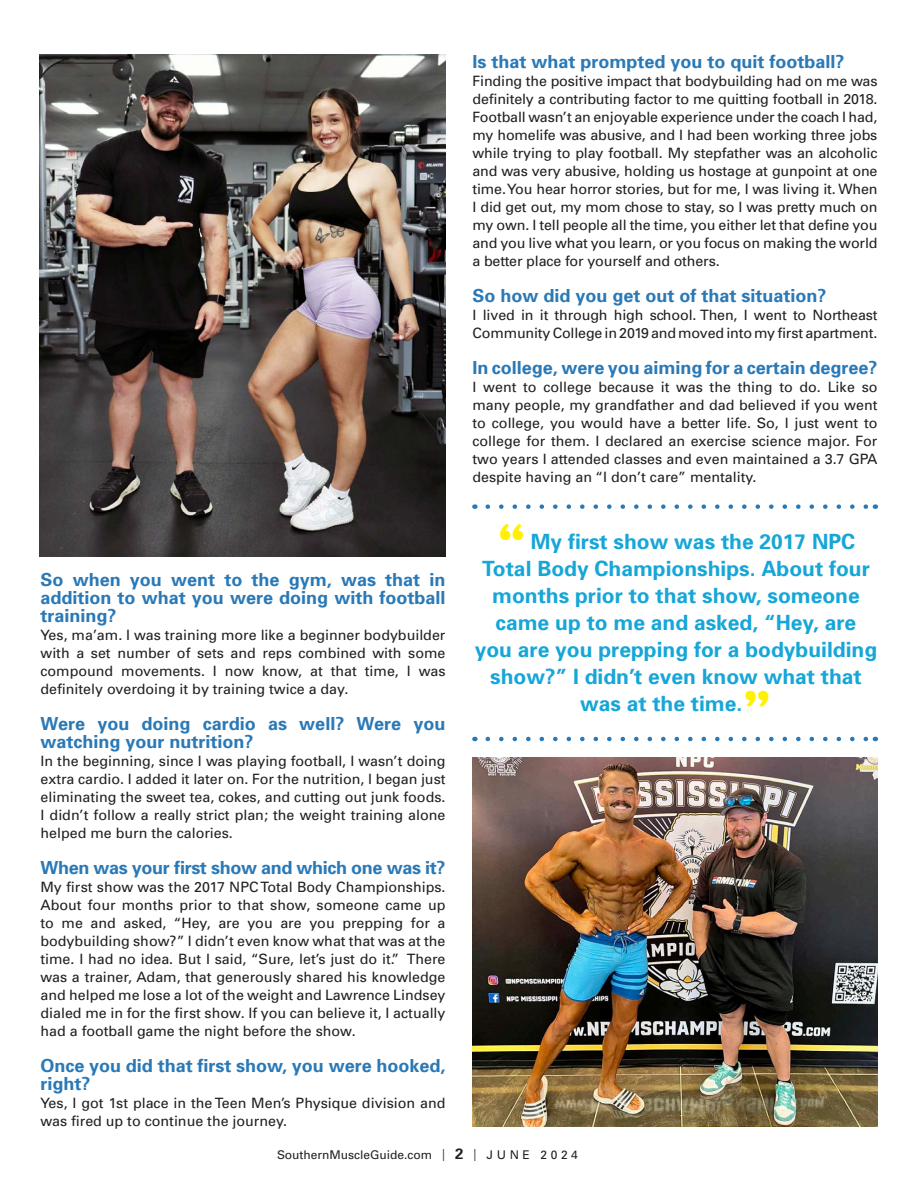
<style>
.page{position:relative;width:918px;height:1188px;background:#fff}
.page>*{position:absolute;margin:0;border:0;box-sizing:border-box;transform-origin:0 0}
.t1{font:49.5px "Billboard";color:#fff101}
.t2{font:700 21px "Univers";color:#16a6d7}
.Body_Copy{font:700 18px/18px "Univers";color:#2a79b7}
.Body_Copy-2{font:700 18px "Univers";letter-spacing:-.02em;color:#2a79b7}
.Body_Copy-3{font:14.25px/18px "Univers";color:#231f20;text-align:justify}
.t3{font:12px "Univers";color:#231f20}
.s1{font-stretch:condensed}
.s2{font-weight:700;font-size:15px}
</style>
<div class="page">
<svg style="left:488px;top:737px;width:380px;height:4px"></svg>
<svg style="left:488px;top:504px;width:380px;height:5px"></svg>
<img style="left:39px;top:54px;width:407px;height:503px">
<img style="left:472px;top:757px;width:405px;height:370px">
<p class="Body_Copy" style="left:40px;top:571px;width:407px;text-align:justify">So when you went to the gym, was that in addition to what you were doing with football training?</p>
<p class="Body_Copy-3" style="left:40px;top:626px;width:406px">Yes, ma’am. I was training more like a beginner bodybuilder with a set number of sets and reps combined with some compound movements. I now know, at that time, I was definitely overdoing it by training twice a day.</p>
<p class="Body_Copy" style="left:40px;top:715px;width:406px">Were you doing cardio as well? Were you watching your nutrition?</p>
<p class="Body_Copy-3" style="left:40px;top:752px;width:407px">In the beginning, since I was playing football, I wasn’t doing extra cardio. I added it later on. For the nutrition, I began just eliminating the sweet tea, cokes, and cutting out junk foods.<br>I didn’t follow a really strict plan; the weight training alone helped me burn the calories.</p>
<p class="Body_Copy-2" style="left:40px;top:857px;width:406px">When was your first show and which one was it?</p>
<p class="Body_Copy-3" style="left:40px;top:878px;width:407px">My first show was the 2017 NPC Total Body Championships.<br>About four months prior to that show, someone came up to me and asked, “Hey, are you are you prepping for a bodybuilding show?” I didn’t even know what that was at the time. I had no idea. But I said, “Sure, let’s just do it.” There was a trainer, Adam, that generously shared his knowledge and helped me lose a lot of the weight and Lawrence Lindsey dialed me in for the first show. If you can believe it, I actually had a football game the night before the show.</p>
<p class="Body_Copy" style="left:40px;top:1057px;width:406px">Once you did that first show, you were hooked, right?</p>
<p class="Body_Copy-3" style="left:40px;top:1094px;width:407px">Yes, I got 1st place in the Teen Men’s Physique division and was fired up to continue the journey.</p>
<p class="Body_Copy" style="left:472px;top:53px;width:374px">Is that what prompted you to quit football?</p>
<p class="Body_Copy-3" style="left:472px;top:72px;width:407px">Finding the positive impact that bodybuilding had on me was definitely a contributing factor to me quitting football in 2018.<br>Football wasn’t an enjoyable experience under the coach I had, my homelife was abusive, and I had been working three jobs while trying to play football. My stepfather was an alcoholic and was very abusive, holding us hostage at gunpoint at one time. You hear horror stories, but for me, I was living it. When I did get out, my mom chose to stay, so I was pretty much on my own. I tell people all the time, you either let that define you and you live what you learn, or you focus on making the world a better place for yourself and others.</p>
<p class="Body_Copy" style="left:472px;top:287px;width:356px">So how did you get out of that situation?</p>
<p class="Body_Copy-3" style="left:472px;top:306px;width:407px">I lived in it through high school. Then, I went to Northeast<br>Community College in 2019 and moved into my first apartment.</p>
<p class="Body_Copy" style="left:472px;top:359px;width:406px">In college, were you aiming for a certain degree?</p>
<p class="Body_Copy-3" style="left:472px;top:378px;width:407px">I went to college because it was the thing to do. Like so many people, my grandfather and dad believed if you went to college, you would have a better life. So, I just went to college for them. I declared an exercise science major. For two years I attended classes and even maintained a 3.7 GPA despite having an “I don’t care” mentality.</p>
<p class="t1" style="left:497px;top:511px;width:31px">“</p>
<p class="t2" style="left:531px;top:529px;width:326px">My first show was the 2017 NPC</p>
<p class="t2" style="left:482px;top:556px;width:389px">Total Body Championships. About four</p>
<p class="t2" style="left:492px;top:583px;width:369px">months prior to that show, someone</p>
<p class="t2" style="left:496px;top:610px;width:362px">came up to me and asked, “Hey, are</p>
<p class="t2" style="left:475px;top:637px;width:404px">you are you prepping for a bodybuilding</p>
<p class="t2" style="left:490px;top:664px;width:373px">show?” I didn’t even know what that</p>
<p class="t2" style="left:580px;top:691px;width:164px">was at the time.</p>
<p class="t1" style="left:742px;top:677px;width:31px">”</p>
<p class="t3" style="left:277px;top:1148px;width:302px">SouthernMuscleGuide.com <span class="s1">|</span> <span class="s2">2</span> <span class="s1">|</span> J U N E 2 0 2 4</p>
</div>
